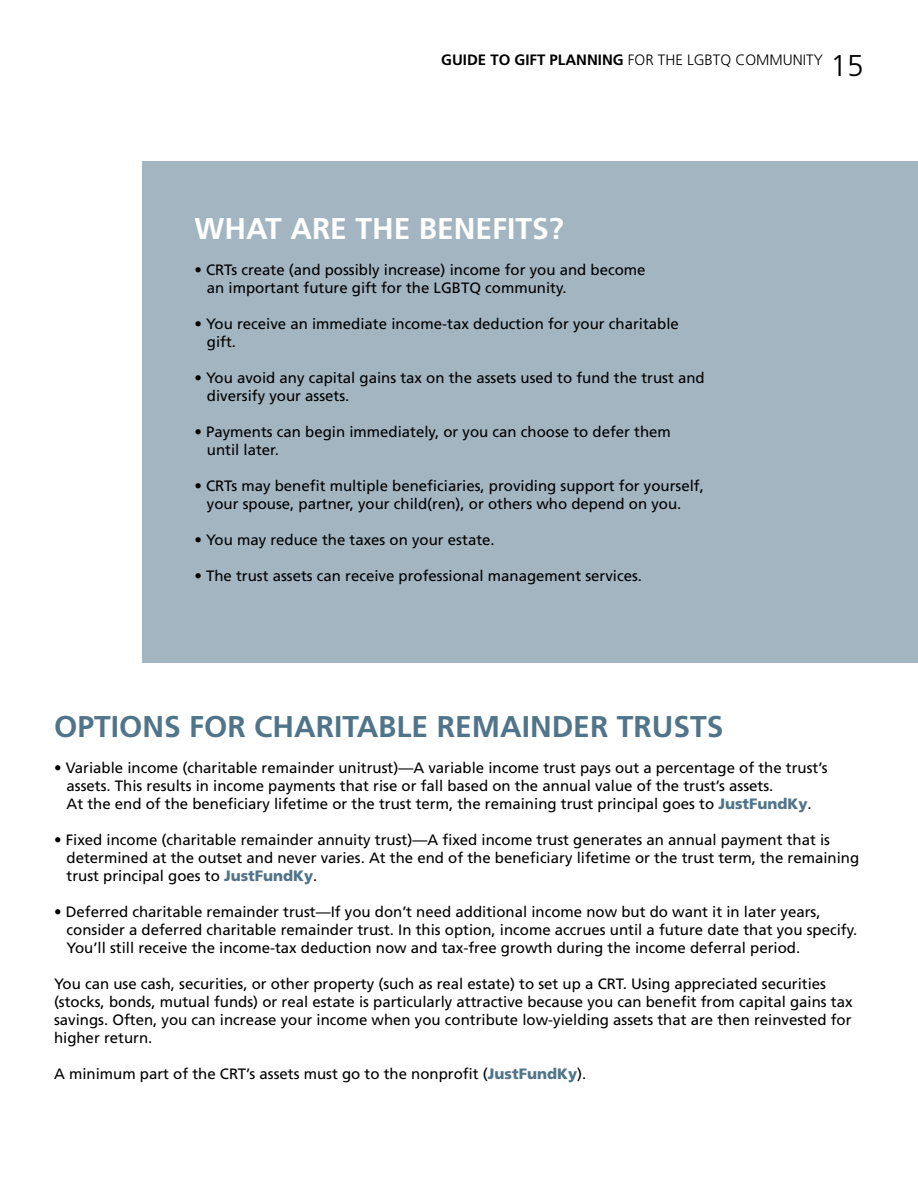
<style>
.page{position:relative;width:918px;height:1188px;background:#fff}
.page>*{position:absolute;margin:0;border:0;box-sizing:border-box;transform-origin:0 0}
.t1{font:700 30px "Frutiger LT Std";color:#50748a}
.t2{font:700 30px "Frutiger LT Std";color:#fff}
.t3{font:15px/18px "Frutiger LT Std";color:#000}
.t4{font:300 15px "Frutiger LT Std";color:#000}
.s1{font-weight:700}
.s2{font-size:30px}
.s3{font-weight:900;color:#50748a}
</style>
<div class="page">
<div style="left:143px;top:162px;width:775px;height:501px;background:#a2b5c1"></div>
<p class="t4" style="left:441px;top:52px;width:424px"><span class="s1">GUIDE TO GIFT PLANNING</span> FOR THE LGBTQ COMMUNITY <span class="s2">15</span></p>
<h1 class="t2" style="left:194px;top:210px;width:371px">WHAT ARE THE BENEFITS?</h1>
<p class="t3" style="left:207px;top:260px;width:440px;text-indent:-13px">• CRTs create (and possibly increase) income for you and become an important future gift for the LGBTQ community.</p>
<p class="t3" style="left:207px;top:314px;width:473px;text-indent:-13px">• You receive an immediate income-tax deduction for your charitable gift.</p>
<p class="t3" style="left:207px;top:368px;width:499px;text-indent:-13px">• You avoid any capital gains tax on the assets used to fund the trust and diversify your assets.</p>
<p class="t3" style="left:207px;top:422px;width:465px;text-indent:-13px">• Payments can begin immediately, or you can choose to defer them until later.</p>
<p class="t3" style="left:207px;top:476px;width:499px;text-indent:-13px">• CRTs may benefit multiple beneficiaries, providing support for yourself, your spouse, partner, your child(ren), or others who depend on you.</p>
<p class="t3" style="left:194px;top:530px;width:302px">• You may reduce the taxes on your estate.</p>
<p class="t3" style="left:194px;top:566px;width:449px">• The trust assets can receive professional management services.</p>
<h1 class="t1" style="left:54px;top:709px;width:671px">OPTIONS FOR CHARITABLE REMAINDER TRUSTS</h1>
<p class="t3" style="left:67px;top:759px;width:763px;text-indent:-13px">• Variable income (charitable remainder unitrust)—A variable income trust pays out a percentage of the trust’s assets. This results in income payments that rise or fall based on the annual value of the trust’s assets.<br>At the end of the beneficiary lifetime or the trust term, the remaining trust principal goes to <span class="s3">JustFundKy</span>.</p>
<p class="t3" style="left:67px;top:831px;width:794px;text-indent:-13px">• Fixed income (charitable remainder annuity trust)—A fixed income trust generates an annual payment that is determined at the outset and never varies. At the end of the beneficiary lifetime or the trust term, the remaining trust principal goes to <span class="s3">JustFundKy</span>.</p>
<p class="t3" style="left:67px;top:903px;width:792px;text-indent:-13px">• Deferred charitable remainder trust—If you don’t need additional income now but do want it in later years, consider a deferred charitable remainder trust. In this option, income accrues until a future date that you specify.<br>You’ll still receive the income-tax deduction now and tax-free growth during the income deferral period.</p>
<p class="t3" style="left:54px;top:975px;width:800px">You can use cash, securities, or other property (such as real estate) to set up a CRT. Using appreciated securities (stocks, bonds, mutual funds) or real estate is particularly attractive because you can benefit from capital gains tax savings. Often, you can increase your income when you contribute low-yielding assets that are then reinvested for higher return.</p>
<p class="t3" style="left:54px;top:1065px;width:534px">A minimum part of the CRT’s assets must go to the nonprofit (<span class="s3">JustFundKy</span>).</p>
</div>
